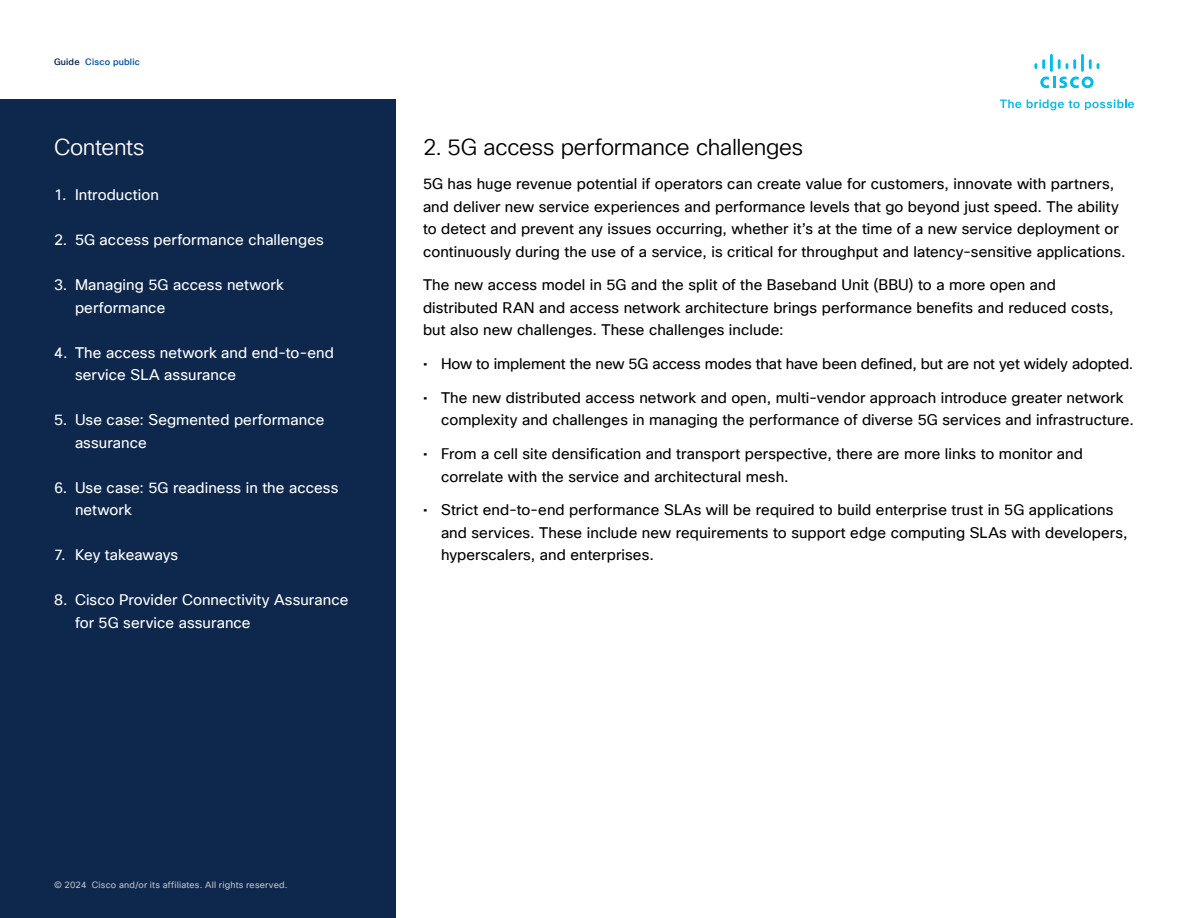
<style>
.page{position:relative;width:1188px;height:918px;background:#fff}
.page>*{position:absolute;margin:0;border:0;box-sizing:border-box;transform-origin:0 0}
.Body_Title_Black{font:22.5px "Cisco Sans TT Light";letter-spacing:-.015em;color:#000}
.t1{font:22.5px "Cisco Sans TT Light";letter-spacing:-.02em;color:#fff}
.Body{font:15px/22.5px "Cisco Sans TT";letter-spacing:.005em;color:#000}
.t2{font:15px/22.5px "Cisco Sans TT";letter-spacing:.005em;color:#fff}
.t3{font:9px "Cisco Sans TT";letter-spacing:.025em;color:#c1c1c1}
.t4{font:500 9px "Cisco Sans TT";letter-spacing:.02em;color:#0051af}
.s1{color:#0d274d}
</style>
<div class="page">
<svg style="left:1000px;top:100px;width:21px;height:8px"></svg>
<svg style="left:1027px;top:100px;width:107px;height:10px"></svg>
<svg style="left:1040px;top:77px;width:54px;height:11px"></svg>
<svg style="left:1089px;top:59px;width:10px;height:10px"></svg>
<hr style="left:1081px;top:54px;width:3px;height:18px;background:#01bcec">
<svg style="left:1058px;top:59px;width:18px;height:10px"></svg>
<hr style="left:1050px;top:54px;width:3px;height:18px;background:#01bcec">
<svg style="left:1034px;top:59px;width:11px;height:10px"></svg>
<div style="left:0;top:99px;width:396px;height:819px;background:#0d274d"></div>
<p class="t4" style="left:54px;top:56px;width:87px"><span class="s1">Guide</span> Cisco public</p>
<h1 class="t1" style="left:54px;top:133px;width:92px">Contents</h1>
<p class="t2" style="left:54px;top:184px;width:106px">1. Introduction</p>
<p class="t2" style="left:54px;top:229px;width:271px">2. 5G access performance challenges</p>
<p class="t2" style="left:75px;top:274px;width:210px;text-indent:-21px">3. Managing 5G access network performance</p>
<p class="t2" style="left:75px;top:342px;width:260px;text-indent:-21px">4. The access network and end-to-end service SLA assurance</p>
<p class="t2" style="left:75px;top:409px;width:251px;text-indent:-21px">5. Use case: Segmented performance assurance</p>
<p class="t2" style="left:75px;top:477px;width:265px;text-indent:-21px">6. Use case: 5G readiness in the access network</p>
<p class="t2" style="left:54px;top:544px;width:126px">7. Key takeaways</p>
<p class="t2" style="left:75px;top:589px;width:275px;text-indent:-21px">8. Cisco Provider Connectivity Assurance for 5G service assurance</p>
<p class="Body_Title_Black" style="left:423px;top:133px;width:382px">2. 5G access performance challenges</p>
<p class="Body" style="left:423px;top:173px;width:704px">5G has huge revenue potential if operators can create value for customers, innovate with partners, and deliver new service experiences and performance levels that go beyond just speed. The ability to detect and prevent any issues occurring, whether it’s at the time of a new service deployment or continuously during the use of a service, is critical for throughput and latency-sensitive applications.</p>
<p class="Body" style="left:423px;top:274px;width:692px">The new access model in 5G and the split of the Baseband Unit (BBU) to a more open and distributed RAN and access network architecture brings performance benefits and reduced costs, but also new challenges. These challenges include:</p>
<p class="Body" style="left:423px;top:353px;width:712px">• How to implement the new 5G access modes that have been defined, but are not yet widely adopted.</p>
<p class="Body" style="left:441px;top:387px;width:694px;text-indent:-18px">• The new distributed access network and open, multi-vendor approach introduce greater network complexity and challenges in managing the performance of diverse 5G services and infrastructure.</p>
<p class="Body" style="left:441px;top:443px;width:643px;text-indent:-18px">• From a cell site densification and transport perspective, there are more links to monitor and correlate with the service and architectural mesh.</p>
<p class="Body" style="left:441px;top:499px;width:688px;text-indent:-18px">• Strict end-to-end performance SLAs will be required to build enterprise trust in 5G applications and services. These include new requirements to support edge computing SLAs with developers, hyperscalers, and enterprises.</p>
<p class="t3" style="left:54px;top:879px;width:235px">© 2024 Cisco and/or its affiliates. All rights reserved.</p>
</div>
